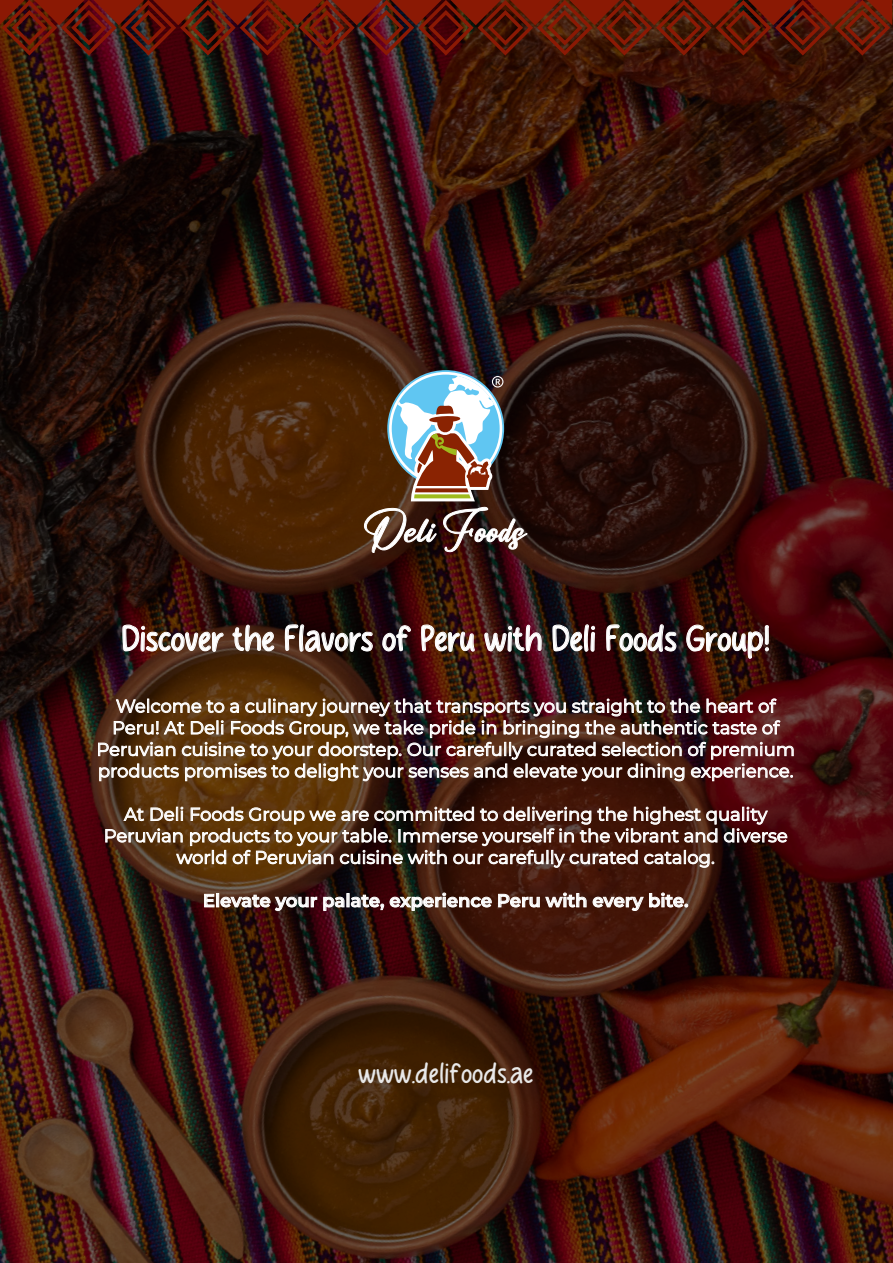
<style>
.page{position:relative;width:893px;height:1263px;background:#fff}
.page>*{position:absolute;margin:0;border:0;box-sizing:border-box;transform-origin:0 0}
.t1{font:36px "Super Magnum";color:#fff}
.t2{font:28.5px "Super Magnum";color:#e8e8e8}
.t3{font:18px/21.6px "Montserrat";color:#fff;text-align:center}
.t4{font:600 18px "Montserrat";color:#fff}
</style>
<div class="page">
<img style="left:0;top:0;width:893px;height:1263px">
<svg style="left:0;top:0;width:892px;height:56px;background:#5c1709"></svg>
<svg style="left:387px;top:370px;width:117px;height:131px"></svg>
<svg style="left:364px;top:508px;width:73px;height:58px"></svg>
<svg style="left:443px;top:507px;width:84px;height:45px"></svg>
<img style="left:98px;top:699px;width:696px;height:82px">
<svg style="left:105px;top:807px;width:682px;height:61px;background:#6d5040"></svg>
<svg style="left:204px;top:894px;width:10px;height:13px"></svg>
<div style="left:216px;top:893px;width:3px;height:14px;border:1px solid #fff"></div>
<svg style="left:220px;top:895px;width:97px;height:16px;background:#6d5752"></svg>
<svg style="left:323px;top:893px;width:61px;height:18px"></svg>
<svg style="left:390px;top:893px;width:102px;height:18px;background:#715950"></svg>
<svg style="left:498px;top:893px;width:88px;height:14px"></svg>
<svg style="left:593px;top:893px;width:95px;height:18px;background:#75554b"></svg>
<img style="left:123px;top:614px;width:100px;height:38px">
<svg style="left:233px;top:625px;width:41px;height:57px;background:#5d3e26"></svg>
<svg style="left:285px;top:624px;width:88px;height:33px;background:#4b3b34"></svg>
<svg style="left:382px;top:625px;width:29px;height:29px"></svg>
<svg style="left:421px;top:625px;width:54px;height:27px"></svg>
<img style="left:484px;top:614px;width:57px;height:68px">
<svg style="left:553px;top:614px;width:42px;height:43px;background:#453436"></svg>
<img style="left:606px;top:622px;width:70px;height:30px">
<svg style="left:686px;top:625px;width:83px;height:34px;background:#583832"></svg>
<h1 class="t1" style="left:121px;top:616px;width:651px">Discover the Flavors of Peru with Deli Foods Group!</h1>
<p class="t3" style="left:96px;top:695px;width:700px">Welcome to a culinary journey that transports you straight to the heart of Peru! At Deli Foods Group, we take pride in bringing the authentic taste of Peruvian cuisine to your doorstep. Our carefully curated selection of premium products promises to delight your senses and elevate your dining experience.</p>
<p class="t3" style="left:104px;top:803px;width:686px">At Deli Foods Group we are committed to delivering the highest quality<br>Peruvian products to your table. Immerse yourself in the vibrant and diverse world of Peruvian cuisine with our carefully curated catalog.</p>
<p class="t4" style="left:203px;top:888px;width:487px">Elevate your palate, experience Peru with every bite.</p>
<h2 class="t2" style="left:358px;top:1056px;width:177px">www.delifoods.ae</h2>
</div>
